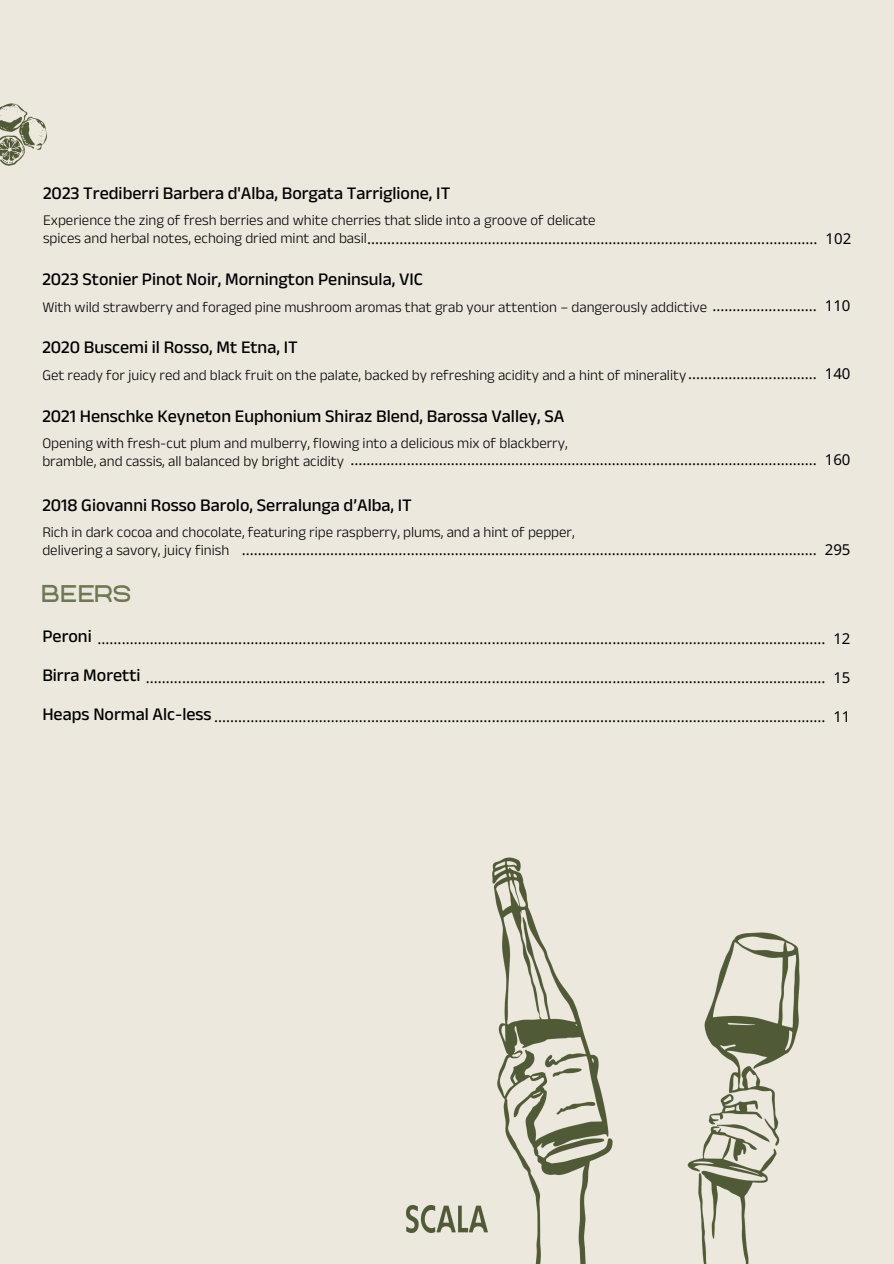
<style>
.page{position:relative;width:894px;height:1264px;background:#fff}
.page>*{position:absolute;margin:0;border:0;box-sizing:border-box;transform-origin:0 0}
.t1{font:19.5px "GACCO Regular";color:#6e7854}
.t2{font:500 18px "Anek Latin";color:#000}
.t3{font:15px "Noto Sans";color:#000}
.t4{font:500 15px/18px "Anek Latin";color:#000}
.s1{font-family:"Anek Latin";font-weight:500}
.s2{font-family:"Noto Sans";font-weight:400}
</style>
<div class="page">
<div style="left:0;top:0;width:893px;height:1263px;background:#ede8de"></div>
<img style="left:408px;top:857px;width:392px;height:406px">
<img style="left:0;top:103px;width:47px;height:63px">
<img style="left:406px;top:1205px;width:81px;height:27px">
<h2 class="t2" style="left:43px;top:183px;width:408px">2023 Trediberri Barbera d'Alba, Borgata Tarriglione, IT</h2>
<h3 class="t4" style="left:43px;top:211px;width:554px">Experience the zing of fresh berries and white cherries that slide into a groove of delicate</h3>
<h2 class="t3" style="left:43px;top:227px;width:809px"><span class="s1">spices and herbal notes, echoing dried mint and basil</span>................................................................................................................ 102</h2>
<p class="t2" style="left:42px;top:269px;width:382px">2023 Stonier Pinot Noir, Mornington Peninsula, VIC</p>
<h2 class="t4" style="left:42px;top:297px;width:809px">With wild strawberry and foraged pine mushroom aromas that grab your attention – dangerously addictive <span class="s2">.......................... 110</span></h2>
<h3 class="t2" style="left:42px;top:337px;width:257px">2020 Buscemi il Rosso, Mt Etna, IT</h3>
<h2 class="t4" style="left:42px;top:365px;width:809px">Get ready for juicy red and black fruit on the palate, backed by refreshing acidity and a hint of minerality<span class="s2">................................ 140</span></h2>
<p class="t2" style="left:42px;top:405px;width:523px">2021 Henschke Keyneton Euphonium Shiraz Blend, Barossa Valley, SA</p>
<h2 class="t4" style="left:42px;top:433px;width:526px">Opening with fresh-cut plum and mulberry, flowing into a delicious mix of blackberry,</h2>
<p class="t3" style="left:42px;top:449px;width:809px"><span class="s1">bramble, and cassis, all balanced by bright acidity</span> .................................................................................................................... 160</p>
<p class="t2" style="left:42px;top:495px;width:371px">2018 Giovanni Rosso Barolo, Serralunga d’Alba, IT</p>
<h2 class="t4" style="left:42px;top:523px;width:533px">Rich in dark cocoa and chocolate, featuring ripe raspberry, plums, and a hint of pepper, delivering a savory, juicy finish</h2>
<h3 class="t3" style="left:242px;top:539px;width:610px">............................................................................................................................................... 295</h3>
<h3 class="t1" style="left:42px;top:586px;width:91px">BEERS</h3>
<p class="t2" style="left:42px;top:626px;width:51px">Peroni</p>
<h2 class="t3" style="left:97px;top:628px;width:754px">..................................................................................................................................................................................... 12</h2>
<h1 class="t2" style="left:42px;top:665px;width:100px">Birra Moretti</h1>
<h3 class="t3" style="left:146px;top:667px;width:706px">......................................................................................................................................................................... 15</h3>
<h3 class="t2" style="left:42px;top:704px;width:171px">Heaps Normal Alc-less</h3>
<h2 class="t3" style="left:214px;top:706px;width:637px">........................................................................................................................................................ 11</h2>
</div>
